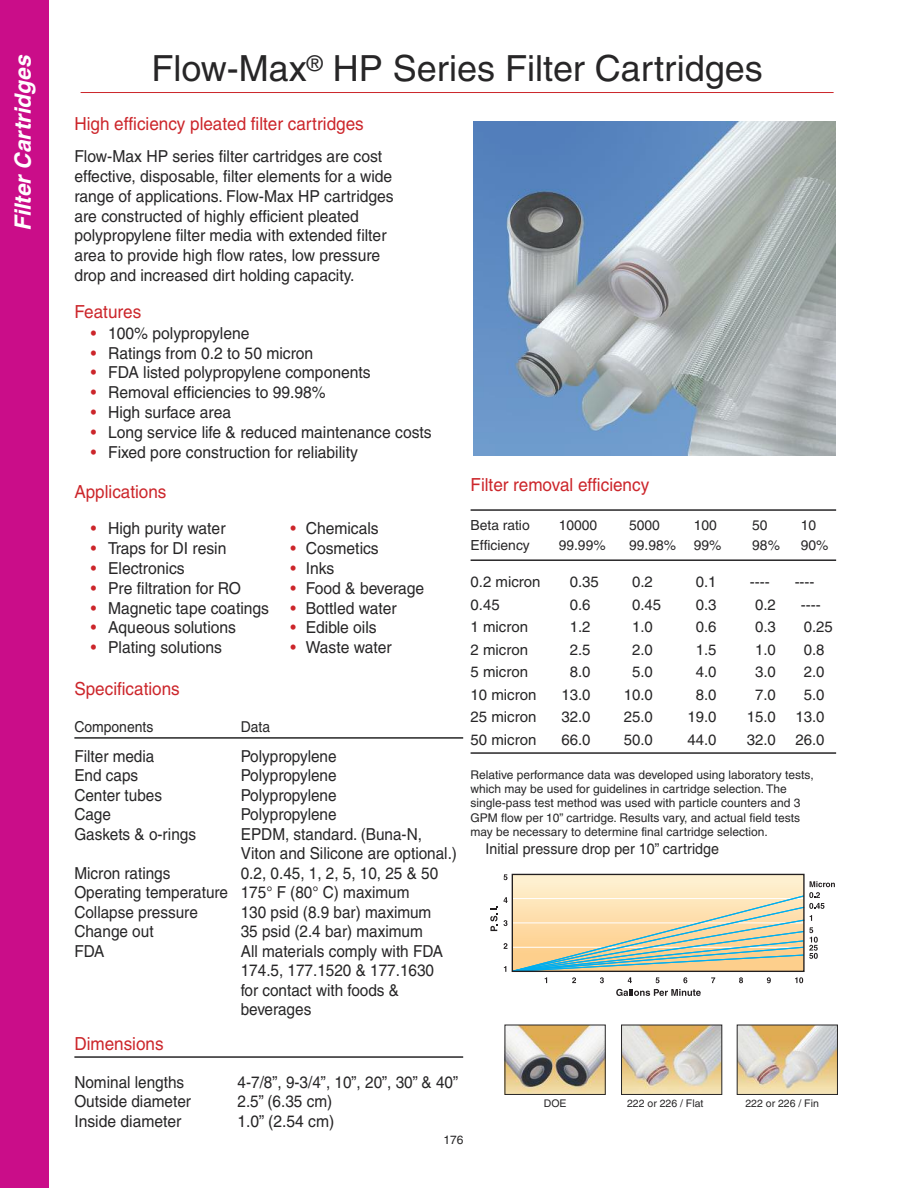
<style>
.page{position:relative;width:918px;height:1188px;background:#fff}
.page>*{position:absolute;margin:0;border:0;box-sizing:border-box;transform-origin:0 0}
.t1{font:36px "Helvetica";color:#272627}
.t2{font:italic 700 22.5px "Helvetica";letter-spacing:.005em;color:#fff}
.t3{font:18px "Helvetica";color:#cc262b;scale:.95 1}
.t4{font:16.5px/19.8px "Helvetica";color:#272627;scale:.95 1}
.t5{font:16.5px/19.5px "Helvetica";color:#272627;scale:.93 1}
.t6{font:15px "Helvetica";color:#272627}
.t7{font:15px "Helvetica";color:#272627;scale:.95 1}
.t8{font:15px "Helvetica";color:#272627;scale:.93 1}
.t9{font:13.8px "Helvetica";color:#272627}
.t10{font:12px/14.4px "Helvetica";color:#272627}
.t11{font:10.5px "Helvetica";color:#272627}
.s1{color:#cc262b}
</style>
<div class="page">
<div style="left:0;top:0;width:48px;height:1188px;background:#ca0d89"></div>
<hr style="left:81px;top:92px;width:753px;height:1px;background:#cc262b">
<hr style="left:74px;top:737px;width:389px;height:2px;background:#272627">
<hr style="left:74px;top:1056px;width:389px;height:2px;background:#272627">
<img style="left:473px;top:122px;width:362px;height:333px">
<hr style="left:471px;top:509px;width:365px;height:2px;background:#272627">
<hr style="left:471px;top:559px;width:365px;height:2px;background:#272627">
<hr style="left:471px;top:752px;width:365px;height:2px;background:#272627">
<svg style="left:616px;top:989px;width:85px;height:7px"></svg>
<svg style="left:490px;top:874px;width:345px;height:109px"></svg>
<div style="left:512px;top:874px;width:293px;height:98px;border:1px solid #231f20"></div>
<img style="left:507px;top:1027px;width:97px;height:66px">
<div style="left:505px;top:1025px;width:101px;height:70px;border:1px solid #272627"></div>
<img style="left:623px;top:1027px;width:97px;height:66px">
<div style="left:621px;top:1025px;width:101px;height:70px;border:1px solid #272627"></div>
<img style="left:739px;top:1027px;width:97px;height:66px">
<div style="left:737px;top:1025px;width:101px;height:70px;border:1px solid #272627"></div>
<h2 class="t2" style="left:15px;top:231px;width:178px;rotate:-90deg">Filter Cartridges</h2>
<h1 class="t1" style="left:152px;top:55px;width:613px">Flow-Max<sup>®</sup> HP Series Filter Cartridges</h1>
<p class="t3" style="left:74px;top:117px;width:306px">High efficiency pleated filter cartridges</p>
<p class="t4" style="left:74px;top:148px;width:338px">Flow-Max HP series filter cartridges are cost effective, disposable, filter elements for a wide range of applications. Flow-Max HP cartridges are constructed of highly efficient pleated polypropylene filter media with extended filter area to provide high flow rates, low pressure drop and increased dirt holding capacity.</p>
<p class="t3" style="left:74px;top:305px;width:72px">Features</p>
<p class="t4" style="left:91px;top:325px;width:168px"><span class="s1">•</span> 100% polypropylene</p>
<p class="t4" style="left:91px;top:345px;width:236px"><span class="s1">•</span> Ratings from 0.2 to 50 micron</p>
<p class="t4" style="left:91px;top:364px;width:296px"><span class="s1">•</span> FDA listed polypropylene components</p>
<p class="t4" style="left:91px;top:384px;width:249px"><span class="s1">•</span> Removal efficiencies to 99.98%</p>
<p class="t4" style="left:91px;top:404px;width:149px"><span class="s1">•</span> High surface area</p>
<p class="t4" style="left:91px;top:424px;width:360px"><span class="s1">•</span> Long service life &amp; reduced maintenance costs</p>
<p class="t4" style="left:91px;top:444px;width:283px"><span class="s1">•</span> Fixed pore construction for reliability</p>
<p class="t3" style="left:74px;top:485px;width:98px">Applications</p>
<p class="t4" style="left:91px;top:520px;width:143px"><span class="s1">•</span> High purity water</p>
<p class="t4" style="left:290px;top:520px;width:95px"><span class="s1">•</span> Chemicals</p>
<p class="t4" style="left:91px;top:540px;width:144px"><span class="s1">•</span> Traps for DI resin</p>
<p class="t4" style="left:290px;top:540px;width:95px"><span class="s1">•</span> Cosmetics</p>
<p class="t4" style="left:91px;top:560px;width:100px"><span class="s1">•</span> Electronics</p>
<p class="t4" style="left:290px;top:560px;width:48px"><span class="s1">•</span> Inks</p>
<p class="t4" style="left:91px;top:580px;width:160px"><span class="s1">•</span> Pre filtration for RO</p>
<p class="t4" style="left:290px;top:580px;width:142px"><span class="s1">•</span> Food &amp; beverage</p>
<p class="t4" style="left:91px;top:599px;width:189px"><span class="s1">•</span> Magnetic tape coatings</p>
<p class="t4" style="left:290px;top:599px;width:114px"><span class="s1">•</span> Bottled water</p>
<p class="t4" style="left:91px;top:619px;width:154px"><span class="s1">•</span> Aqueous solutions</p>
<p class="t4" style="left:290px;top:619px;width:92px"><span class="s1">•</span> Edible oils</p>
<p class="t4" style="left:91px;top:639px;width:140px"><span class="s1">•</span> Plating solutions</p>
<p class="t4" style="left:290px;top:639px;width:108px"><span class="s1">•</span> Waste water</p>
<p class="t3" style="left:74px;top:682px;width:112px">Specifications</p>
<p class="t8" style="left:74px;top:721px;width:86px">Components</p>
<p class="t8" style="left:241px;top:721px;width:33px">Data</p>
<p class="t5" style="left:74px;top:748px;width:88px">Filter media</p>
<p class="t5" style="left:241px;top:748px;width:105px">Polypropylene</p>
<p class="t5" style="left:74px;top:767px;width:70px">End caps</p>
<p class="t5" style="left:241px;top:767px;width:105px">Polypropylene</p>
<p class="t5" style="left:74px;top:787px;width:96px">Center tubes</p>
<p class="t5" style="left:241px;top:787px;width:105px">Polypropylene</p>
<p class="t5" style="left:74px;top:806px;width:41px">Cage</p>
<p class="t5" style="left:241px;top:806px;width:105px">Polypropylene</p>
<p class="t5" style="left:74px;top:826px;width:132px">Gaskets &amp; o-rings</p>
<p class="t5" style="left:241px;top:826px;width:234px">EPDM, standard. (Buna-N,<br>Viton and Silicone are optional.)</p>
<p class="t5" style="left:74px;top:865px;width:105px">Micron ratings</p>
<p class="t3" style="left:471px;top:478px;width:190px">Filter removal efficiency</p>
<p class="t9" style="left:471px;top:520px;width:61px">Beta ratio</p>
<p class="t9" style="left:559px;top:520px;width:40px">10000</p>
<p class="t9" style="left:629px;top:520px;width:32px">5000</p>
<p class="t9" style="left:694px;top:520px;width:25px">100</p>
<p class="t9" style="left:752px;top:520px;width:17px">50</p>
<p class="t9" style="left:801px;top:520px;width:17px">10</p>
<p class="t9" style="left:471px;top:540px;width:61px">Efficiency</p>
<p class="t9" style="left:559px;top:540px;width:48px">99.99%</p>
<p class="t9" style="left:629px;top:540px;width:48px">99.98%</p>
<p class="t9" style="left:694px;top:540px;width:29px">99%</p>
<p class="t9" style="left:752px;top:540px;width:29px">98%</p>
<p class="t9" style="left:801px;top:540px;width:29px">90%</p>
<p class="t6" style="left:471px;top:576px;width:71px">0.2 micron</p>
<p class="t6" style="left:570px;top:576px;width:31px">0.35</p>
<p class="t6" style="left:632px;top:576px;width:22px">0.2</p>
<p class="t6" style="left:696px;top:576px;width:22px">0.1</p>
<p class="t6" style="left:750px;top:576px;width:21px">----</p>
<p class="t6" style="left:795px;top:576px;width:21px">----</p>
<p class="t6" style="left:471px;top:599px;width:31px">0.45</p>
<p class="t6" style="left:570px;top:599px;width:22px">0.6</p>
<p class="t6" style="left:632px;top:599px;width:31px">0.45</p>
<p class="t6" style="left:696px;top:599px;width:22px">0.3</p>
<p class="t6" style="left:755px;top:599px;width:22px">0.2</p>
<p class="t6" style="left:801px;top:599px;width:21px">----</p>
<p class="t6" style="left:471px;top:621px;width:59px">1 micron</p>
<p class="t6" style="left:570px;top:621px;width:22px">1.2</p>
<p class="t6" style="left:632px;top:621px;width:22px">1.0</p>
<p class="t6" style="left:696px;top:621px;width:22px">0.6</p>
<p class="t6" style="left:755px;top:621px;width:22px">0.3</p>
<p class="t6" style="left:804px;top:621px;width:31px">0.25</p>
<p class="t6" style="left:471px;top:644px;width:59px">2 micron</p>
<p class="t6" style="left:570px;top:644px;width:22px">2.5</p>
<p class="t6" style="left:632px;top:644px;width:22px">2.0</p>
<p class="t6" style="left:696px;top:644px;width:22px">1.5</p>
<p class="t6" style="left:755px;top:644px;width:22px">1.0</p>
<p class="t6" style="left:804px;top:644px;width:22px">0.8</p>
<p class="t6" style="left:471px;top:666px;width:59px">5 micron</p>
<p class="t6" style="left:570px;top:666px;width:22px">8.0</p>
<p class="t6" style="left:632px;top:666px;width:22px">5.0</p>
<p class="t6" style="left:696px;top:666px;width:22px">4.0</p>
<p class="t6" style="left:755px;top:666px;width:22px">3.0</p>
<p class="t6" style="left:804px;top:666px;width:22px">2.0</p>
<p class="t6" style="left:471px;top:689px;width:67px">10 micron</p>
<p class="t6" style="left:561px;top:689px;width:31px">13.0</p>
<p class="t6" style="left:624px;top:689px;width:31px">10.0</p>
<p class="t6" style="left:696px;top:689px;width:22px">8.0</p>
<p class="t6" style="left:755px;top:689px;width:22px">7.0</p>
<p class="t6" style="left:804px;top:689px;width:22px">5.0</p>
<p class="t6" style="left:471px;top:711px;width:67px">25 micron</p>
<p class="t6" style="left:561px;top:711px;width:31px">32.0</p>
<p class="t6" style="left:624px;top:711px;width:31px">25.0</p>
<p class="t6" style="left:687px;top:711px;width:31px">19.0</p>
<p class="t6" style="left:747px;top:711px;width:31px">15.0</p>
<p class="t6" style="left:795px;top:711px;width:31px">13.0</p>
<p class="t6" style="left:471px;top:734px;width:67px">50 micron</p>
<p class="t6" style="left:561px;top:734px;width:31px">66.0</p>
<p class="t6" style="left:624px;top:734px;width:31px">50.0</p>
<p class="t6" style="left:687px;top:734px;width:31px">44.0</p>
<p class="t6" style="left:747px;top:734px;width:31px">32.0</p>
<p class="t6" style="left:795px;top:734px;width:31px">26.0</p>
<p class="t10" style="left:471px;top:768px;width:345px">Relative performance data was developed using laboratory tests, which may be used for guidelines in cartridge selection. The single-pass test method was used with particle counters and 3<br>GPM flow per 10” cartridge. Results vary, and actual field tests may be necessary to determine final cartridge selection.</p>
<p class="t7" style="left:486px;top:843px;width:247px">Initial pressure drop per 10” cartridge</p>
<p class="t5" style="left:74px;top:865px;width:393px;text-indent:166px">0.2, 0.45, 1, 2, 5, 10, 25 &amp; 50<br>Operating temperature 175° F (80° C) maximum<br>Collapse pressure</p>
<p class="t5" style="left:241px;top:904px;width:206px">130 psid (8.9 bar) maximum</p>
<p class="t5" style="left:74px;top:923px;width:87px">Change out</p>
<p class="t5" style="left:241px;top:923px;width:197px">35 psid (2.4 bar) maximum</p>
<p class="t5" style="left:74px;top:943px;width:34px">FDA</p>
<p class="t5" style="left:241px;top:943px;width:219px">All materials comply with FDA<br>174.5, 177.1520 &amp; 177.1630 for contact with foods &amp; beverages</p>
<p class="t3" style="left:74px;top:1037px;width:95px">Dimensions</p>
<p class="t5" style="left:74px;top:1074px;width:120px">Nominal lengths</p>
<p class="t5" style="left:238px;top:1074px;width:239px">4-7/8”, 9-3/4”, 10”, 20”, 30” &amp; 40”</p>
<p class="t5" style="left:74px;top:1093px;width:127px">Outside diameter</p>
<p class="t5" style="left:238px;top:1093px;width:103px">2.5” (6.35 cm)</p>
<p class="t4" style="left:74px;top:1113px;width:114px">Inside diameter</p>
<p class="t4" style="left:238px;top:1113px;width:103px">1.0” (2.54 cm)</p>
<p class="t10" style="left:444px;top:1134px;width:21px">176</p>
<p class="t11" style="left:544px;top:1100px;width:24px">DOE</p>
<p class="t11" style="left:627px;top:1100px;width:78px">222 or 226 / Flat</p>
<p class="t11" style="left:745px;top:1100px;width:75px">222 or 226 / Fin</p>
</div>
